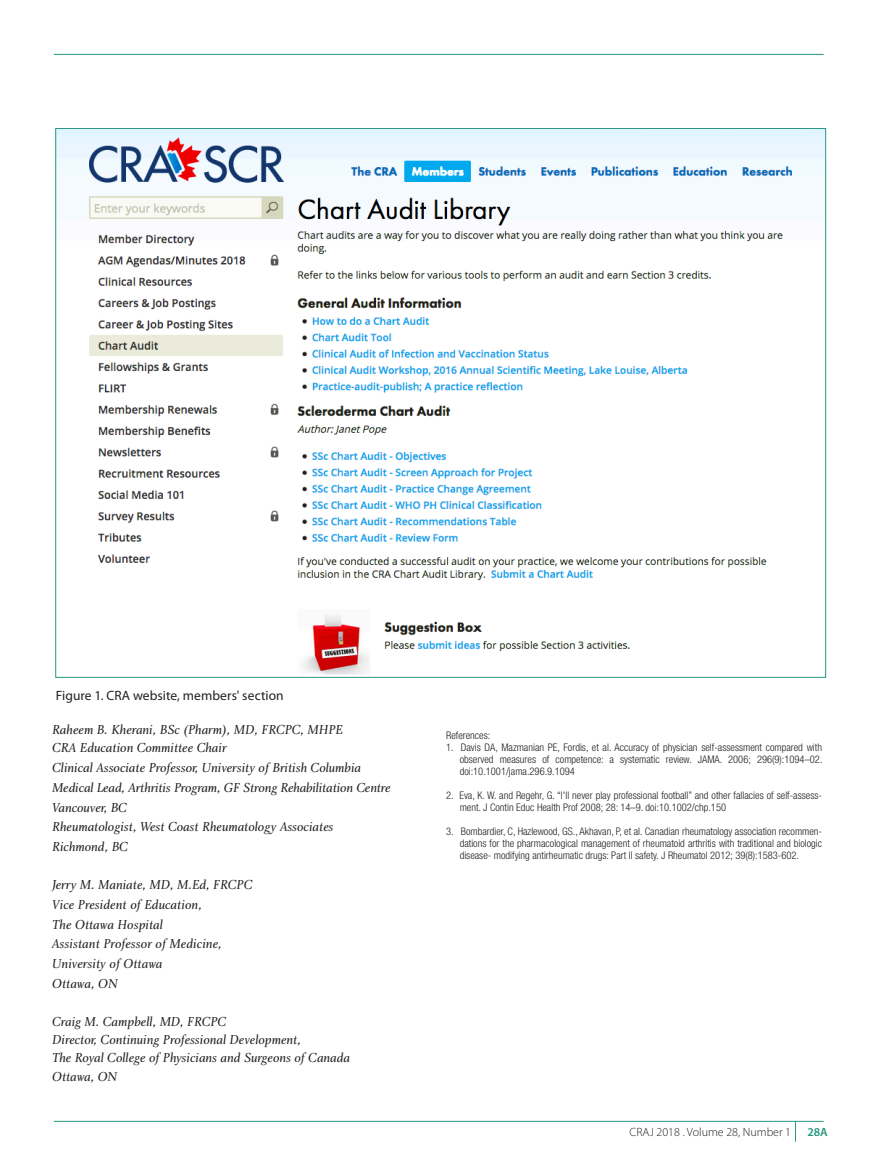
<style>
.page{position:relative;width:878px;height:1175px;background:#fff}
.page>*{position:absolute;margin:0;border:0;box-sizing:border-box;transform-origin:0 0}
.MOC_affiliations{font:13.5px "Charlotte Book Italic Plain";color:#231f20}
.figure_caption_text{font:13.5px "Myriad Pro";letter-spacing:.005em;color:#231f20}
.footer{font:300 12px "Myriad Pro";color:#231f20}
.footer_page_number{font:600 12px "Myriad Pro";color:#27987f}
.References{font:300 condensed 10.5px/12px "Helvetica Neue LT Std";color:#231f20;text-align:justify}
</style>
<div class="page">
<hr style="left:54px;top:54px;width:769px;height:1px;background:#27987f">
<hr style="left:54px;top:1120px;width:769px;height:1px;background:#27987f">
<svg style="left:795px;top:1121px;width:1px;height:20px"></svg>
<img style="left:57px;top:130px;width:767px;height:545px">
<p class="figure_caption_text" style="left:56px;top:687px;width:229px">Figure 1. CRA website, members' section</p>
<p class="MOC_affiliations" style="left:52px;top:721px;width:292px">Raheem B. Kherani, BSc (Pharm), MD, FRCPC, MHPE</p>
<p class="MOC_affiliations" style="left:52px;top:739px;width:176px">CRA Education Committee Chair</p>
<p class="MOC_affiliations" style="left:52px;top:759px;width:310px">Clinical Associate Professor, University of British Columbia</p>
<p class="MOC_affiliations" style="left:52px;top:779px;width:340px">Medical Lead, Arthritis Program, GF Strong Rehabilitation Centre</p>
<p class="MOC_affiliations" style="left:52px;top:799px;width:76px">Vancouver, BC</p>
<p class="MOC_affiliations" style="left:52px;top:818px;width:283px">Rheumatologist, West Coast Rheumatology Associates</p>
<p class="MOC_affiliations" style="left:52px;top:838px;width:77px">Richmond, BC</p>
<p class="MOC_affiliations" style="left:52px;top:876px;width:202px">Jerry M. Maniate, MD, M.Ed, FRCPC</p>
<p class="MOC_affiliations" style="left:52px;top:896px;width:151px">Vice President of Education,</p>
<p class="MOC_affiliations" style="left:52px;top:916px;width:112px">The Ottawa Hospital</p>
<p class="MOC_affiliations" style="left:52px;top:935px;width:171px">Assistant Professor of Medicine,</p>
<p class="MOC_affiliations" style="left:52px;top:955px;width:112px">University of Ottawa</p>
<p class="MOC_affiliations" style="left:52px;top:975px;width:67px">Ottawa, ON</p>
<p class="MOC_affiliations" style="left:52px;top:1013px;width:176px">Craig M. Campbell, MD, FRCPC</p>
<p class="MOC_affiliations" style="left:52px;top:1031px;width:250px">Director, Continuing Professional Development,</p>
<p class="MOC_affiliations" style="left:52px;top:1049px;width:299px">The Royal College of Physicians and Surgeons of Canada</p>
<p class="MOC_affiliations" style="left:52px;top:1068px;width:67px">Ottawa, ON</p>
<p class="References" style="left:446px;top:729px;width:46px">References:</p>
<p class="References" style="left:459px;top:741px;width:364px;text-indent:-14px">1. Davis DA, Mazmanian PE, Fordis, et al. Accuracy of physician self-assessment compared with observed measures of competence: a systematic review. JAMA. 2006; 296(9):1094–02. doi:10.1001/jama.296.9.1094</p>
<p class="References" style="left:459px;top:789px;width:364px;text-indent:-14px">2. Eva, K. W. and Regehr, G. “I'll never play professional football” and other fallacies of self-assess&shy;ment. J Contin Educ Health Prof 2008; 28: 14–9. doi:10.1002/chp.150</p>
<p class="References" style="left:459px;top:825px;width:364px;text-indent:-14px">3. Bombardier, C, Hazlewood, GS., Akhavan, P, et al. Canadian rheumatology association recommen&shy;dations for the pharmacological management of rheumatoid arthritis with traditional and biologic disease- modifying antirheumatic drugs: Part II safety. J Rheumatol 2012; 39(8):1583-602.</p>
<p class="footer" style="left:629px;top:1125px;width:163px">CRAJ 2018 . Volume 28, Number 1</p>
<p class="footer_page_number" style="left:807px;top:1124px;width:22px">28A</p>
</div>
